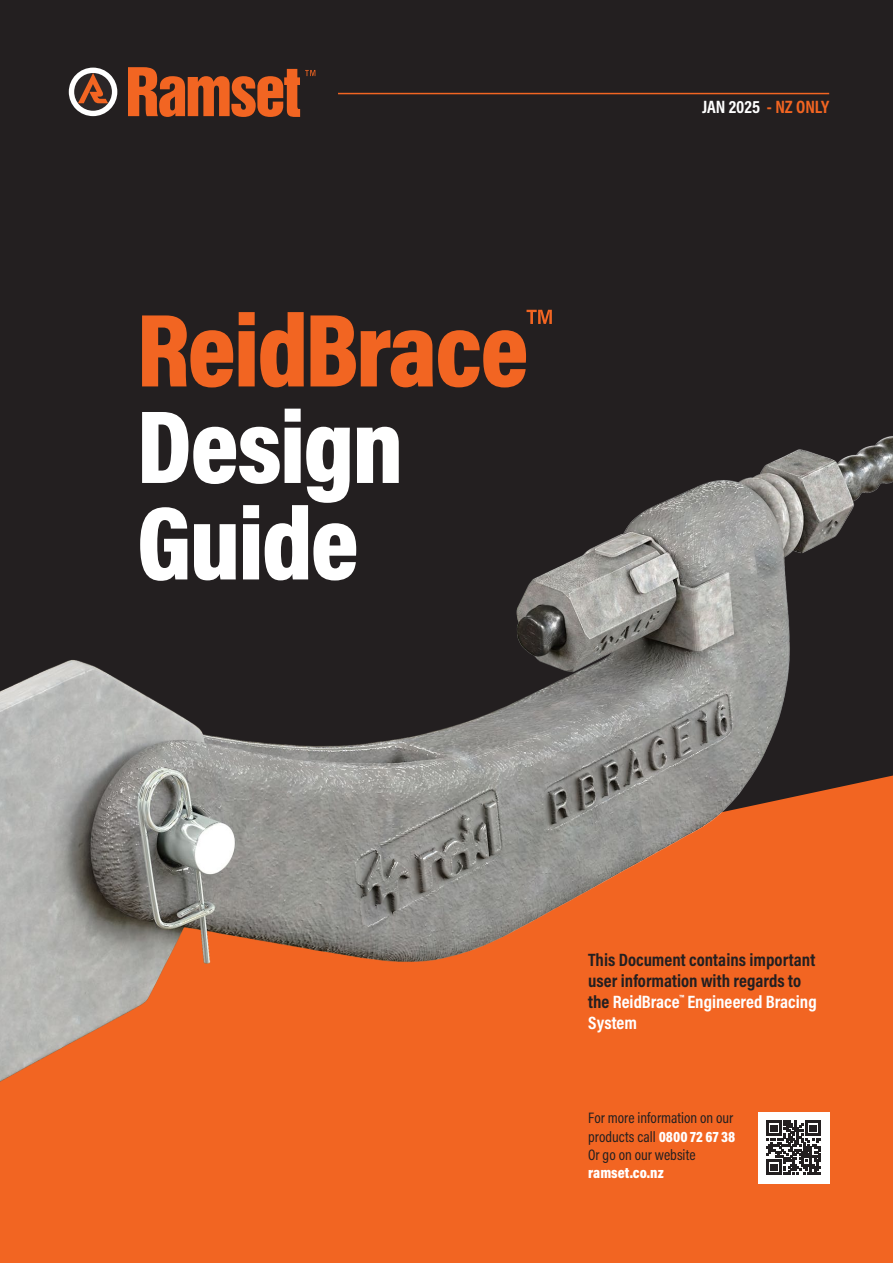
<style>
.page{position:relative;width:893px;height:1263px;background:#231f20}
.page>*{position:absolute;margin:0;border:0;box-sizing:border-box;transform-origin:0 0}
.t1{font:900 105.15px/96.4px "Acumin Pro Cond";letter-spacing:-.02em;color:#fff}
.t2{font:700 18px/21px "Acumin Pro Cond";color:#231f20}
.t3{font:700 18px "Acumin Pro Cond";color:#fff}
.t4{font:15.3px/18.3px "Acumin Pro Cond";color:#231f20}
.t5{font:900 15.3px "Acumin Pro Cond";color:#fff}
.s1{color:#f26522}
.s2{color:#fff}
.s3{font-weight:900;color:#fff}
</style>
<div class="page">
<div style="left:0;top:1119px;width:893px;height:144px;background:#f26522"></div>
<svg style="left:69px;top:68px;width:48px;height:48px"></svg>
<svg style="left:128px;top:67px;width:187px;height:50px"></svg>
<hr style="left:338px;top:93px;width:491px;height:1px;background:#f26522">
<img style="left:0;top:436px;width:893px;height:683px">
<div style="left:758px;top:1112px;width:71px;height:71px;background:#fff"></div>
<svg style="left:766px;top:1121px;width:54px;height:54px"></svg>
<h1 class="t1" style="left:137px;top:299px;width:417px"><span class="s1">ReidBrace</span><sup>™<br></sup>Design<br>Guide</h1>
<p class="t3" style="left:702px;top:95px;width:129px">JAN 2025 <span class="s1">- NZ ONLY</span></p>
<p class="t2" style="left:588px;top:948px;width:230px">This Document contains important user information with regards to the <span class="s2">ReidBrace</span><sup>™</sup> <span class="s2">Engineered Bracing<br>System</span></p>
<p class="t4" style="left:588px;top:1109px;width:149px">For more information on our products call <span class="s3">0800 72 67 38<br></span>Or go on our website</p>
<p class="t5" style="left:588px;top:1163px;width:77px">ramset.co.nz</p>
</div>
